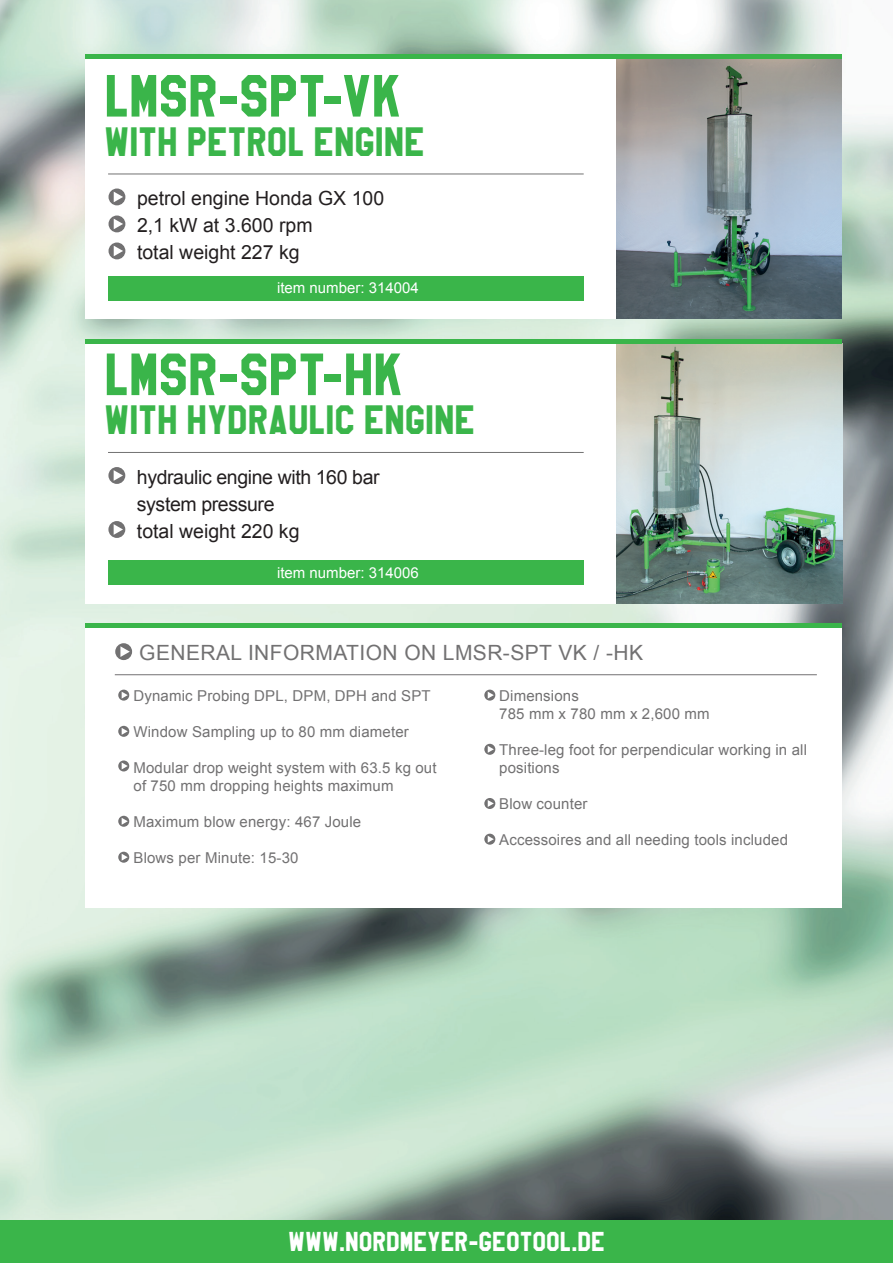
<style>
.page{position:relative;width:893px;height:1263px;background:#fff}
.page>*{position:absolute;margin:0;border:0;box-sizing:border-box;transform-origin:0 0}
.t1{font:52.5px "High School USA Sans";letter-spacing:-.01em;color:#3ab54a}
.t2{font:36px "High School USA Sans";letter-spacing:-.005em;color:#3ab54a}
.t3{font:24px "High School USA Sans";color:#fff}
.t4{font:21px "Arial";letter-spacing:.02em;color:#727172}
.t5{font:19.5px/27px "Arial";letter-spacing:-.02em;color:#231f20}
.t6{font:19.5px/27px "Arial";color:#231f20}
.t7{font:15px/18px "Arial";letter-spacing:.01em;color:#727172}
.t8{font:15px "Arial";color:#fff}
</style>
<div class="page">
<img style="left:0;top:0;width:893px;height:1220px">
<div style="left:0;top:1220px;width:893px;height:43px;background:#3ab54a"></div>
<div style="left:85px;top:54px;width:757px;height:265px;background:#fff"></div>
<hr style="left:108px;top:174px;width:476px;height:1px;background:#727172">
<div style="left:108px;top:276px;width:476px;height:24px;background:#3ab54a"></div>
<svg style="left:109px;top:188px;width:16px;height:17px"></svg>
<svg style="left:109px;top:215px;width:16px;height:17px"></svg>
<svg style="left:109px;top:242px;width:16px;height:17px"></svg>
<img style="left:617px;top:59px;width:225px;height:260px">
<div style="left:85px;top:339px;width:757px;height:264px;background:#fff"></div>
<div style="left:108px;top:561px;width:476px;height:24px;background:#3ab54a"></div>
<svg style="left:108px;top:467px;width:17px;height:17px"></svg>
<svg style="left:108px;top:521px;width:17px;height:17px"></svg>
<hr style="left:108px;top:452px;width:476px;height:1px;background:#727172">
<img style="left:617px;top:343px;width:225px;height:260px">
<hr style="left:85px;top:339px;width:757px;height:4px;background:#3ab54a">
<div style="left:85px;top:54px;width:757px;height:5px;background:#3ab54a"></div>
<div style="left:85px;top:628px;width:757px;height:280px;background:#fff"></div>
<div style="left:85px;top:623px;width:757px;height:5px;background:#3ab54a"></div>
<svg style="left:484px;top:690px;width:11px;height:11px"></svg>
<svg style="left:484px;top:744px;width:11px;height:11px"></svg>
<svg style="left:484px;top:798px;width:11px;height:11px"></svg>
<svg style="left:115px;top:643px;width:17px;height:17px"></svg>
<hr style="left:115px;top:674px;width:702px;height:1px;background:#727172">
<svg style="left:118px;top:690px;width:11px;height:11px"></svg>
<svg style="left:118px;top:726px;width:11px;height:11px"></svg>
<svg style="left:118px;top:760px;width:11px;height:11px"></svg>
<svg style="left:118px;top:852px;width:11px;height:11px"></svg>
<svg style="left:118px;top:816px;width:11px;height:11px"></svg>
<svg style="left:484px;top:834px;width:11px;height:11px"></svg>
<h1 class="t1" style="left:104px;top:64px;width:299px">LMSR-SPT-VK</h1>
<h2 class="t2" style="left:104px;top:120px;width:322px">WITH PETROL ENGINE</h2>
<h3 class="t6" style="left:137px;top:185px;width:249px">petrol engine Honda GX 100<br>2,1 kW at 3.600 rpm<br>total weight 227 kg</h3>
<p class="t8" style="left:277px;top:278px;width:143px">item number: 314004</p>
<h1 class="t1" style="left:104px;top:343px;width:301px">LMSR-SPT-HK</h1>
<h2 class="t2" style="left:104px;top:398px;width:372px">WITH HYDRAULIC ENGINE</h2>
<h3 class="t5" style="left:137px;top:464px;width:244px">hydraulic engine with 160 bar system pressure<br>total weight 220 kg</h3>
<p class="t8" style="left:277px;top:562px;width:143px">item number: 314006</p>
<h3 class="t4" style="left:139px;top:639px;width:505px">GENERAL INFORMATION ON LMSR-SPT VK / -HK</h3>
<p class="t7" style="left:134px;top:686px;width:299px">Dynamic Probing DPL, DPM, DPH and SPT</p>
<p class="t7" style="left:134px;top:722px;width:277px">Window Sampling up to 80 mm diameter</p>
<p class="t7" style="left:134px;top:758px;width:305px">Modular drop weight system with 63.5 kg out of 750 mm dropping heights maximum</p>
<p class="t7" style="left:134px;top:812px;width:229px">Maximum blow energy: 467 Joule</p>
<p class="t7" style="left:134px;top:848px;width:167px">Blows per Minute: 15-30</p>
<p class="t7" style="left:499px;top:686px;width:212px">Dimensions<br>785 mm x 780 mm x 2,600 mm</p>
<p class="t7" style="left:499px;top:740px;width:309px">Three-leg foot for perpendicular working in all positions</p>
<p class="t7" style="left:499px;top:794px;width:90px">Blow counter</p>
<p class="t7" style="left:499px;top:830px;width:290px">Accessoires and all needing tools included</p>
<h3 class="t3" style="left:288px;top:1227px;width:318px">WWW.NORDMEYER-GEOTOOL.DE</h3>
</div>
